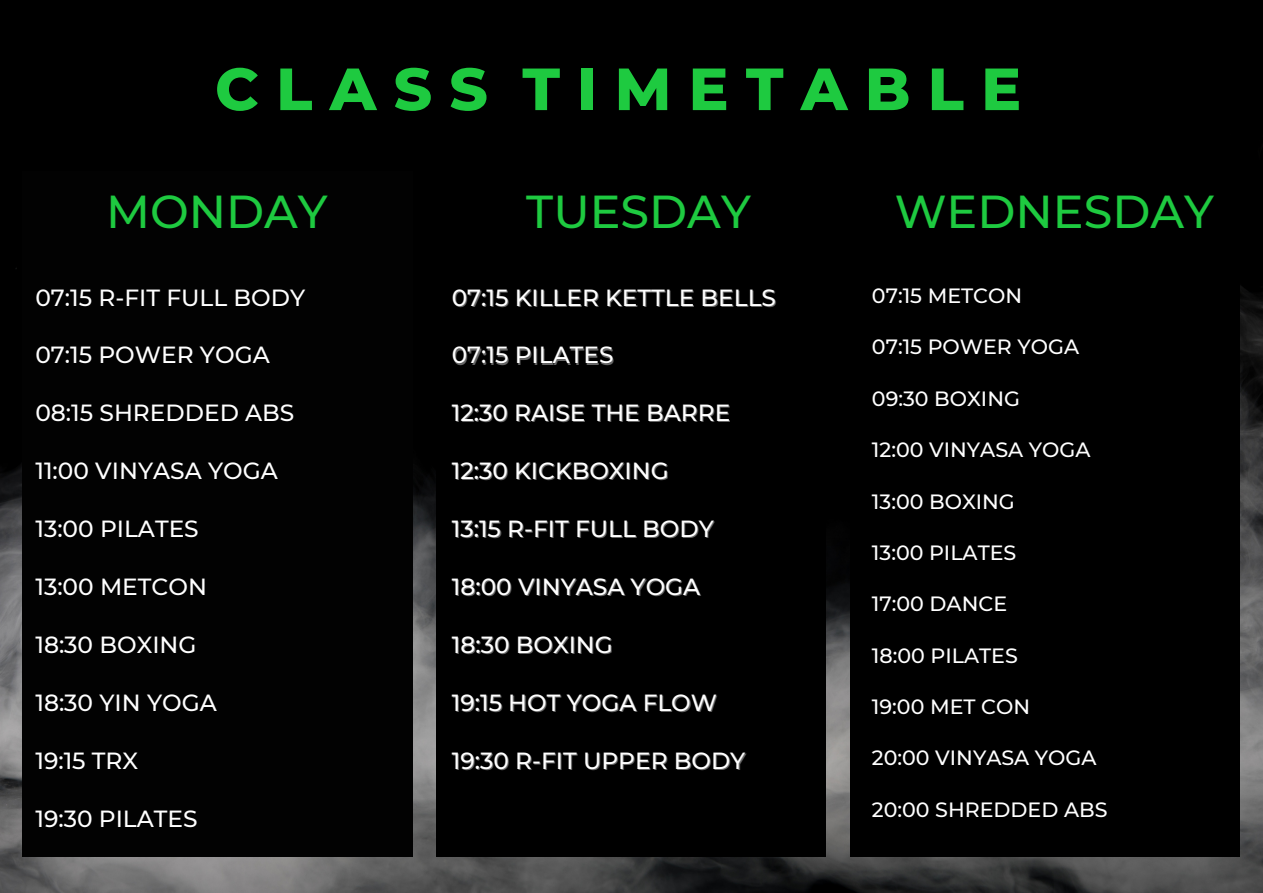
<style>
.page{position:relative;width:1263px;height:893px;background:#fff}
.page>*{position:absolute;margin:0;border:0;box-sizing:border-box;transform-origin:0 0}
.t1{font:800 59.4px "Montserrat";letter-spacing:.29em;color:#1eca40}
.t2{font:500 46.05px "Montserrat";color:#1eca40}
.t3{font:500 23.33px "Montserrat";color:#fff}
.t4{font:500 20.62px "Montserrat";color:#fff}
</style>
<div class="page">
<img style="left:0;top:0;width:1263px;height:893px">
<div style="left:436px;top:171px;width:390px;height:685px;background:#000"></div>
<div style="left:22px;top:171px;width:391px;height:685px;background:#020202"></div>
<div style="left:850px;top:171px;width:390px;height:685px;background:#000"></div>
<p class="t1" style="left:215px;top:53px;width:807px">CLASS TIMETABLE</p>
<p class="t2" style="left:106px;top:184px;width:223px">MONDAY</p>
<p class="t2" style="left:526px;top:184px;width:226px">TUESDAY</p>
<p class="t2" style="left:895px;top:184px;width:321px">WEDNESDAY</p>
<p class="t3" style="left:35px;top:283px;width:271px">07:15 R-FIT FULL BODY</p>
<p class="t3" style="left:35px;top:341px;width:236px">07:15 POWER YOGA</p>
<p class="t3" style="left:35px;top:399px;width:261px">08:15 SHREDDED ABS</p>
<p class="t3" style="left:35px;top:457px;width:244px">11:00 VINYASA YOGA</p>
<p class="t3" style="left:35px;top:515px;width:165px">13:00 PILATES</p>
<p class="t3" style="left:35px;top:573px;width:173px">13:00 METCON</p>
<p class="t3" style="left:35px;top:630px;width:163px">18:30 BOXING</p>
<p class="t3" style="left:35px;top:688px;width:183px">18:30 YIN YOGA</p>
<p class="t3" style="left:35px;top:746px;width:104px">19:15 TRX</p>
<p class="t3" style="left:35px;top:804px;width:164px">19:30 PILATES</p>
<p class="t3" style="left:452px;top:283px;width:326px">07:15 KILLER KETTLE BELLS</p>
<p class="t3" style="left:452px;top:341px;width:163px">07:15 PILATES</p>
<p class="t3" style="left:452px;top:399px;width:280px">12:30 RAISE THE BARRE</p>
<p class="t3" style="left:452px;top:457px;width:218px">12:30 KICKBOXING</p>
<p class="t3" style="left:452px;top:515px;width:263px">13:15 R-FIT FULL BODY</p>
<p class="t3" style="left:452px;top:573px;width:250px">18:00 VINYASA YOGA</p>
<p class="t3" style="left:452px;top:630px;width:163px">18:30 BOXING</p>
<p class="t3" style="left:452px;top:688px;width:267px">19:15 HOT YOGA FLOW</p>
<p class="t3" style="left:452px;top:746px;width:295px">19:30 R-FIT UPPER BODY</p>
<p class="t4" style="left:872px;top:283px;width:152px">07:15 METCON</p>
<p class="t4" style="left:872px;top:334px;width:209px">07:15 POWER YOGA</p>
<p class="t4" style="left:872px;top:386px;width:150px">09:30 BOXING</p>
<p class="t4" style="left:872px;top:437px;width:220px">12:00 VINYASA YOGA</p>
<p class="t4" style="left:872px;top:488px;width:144px">13:00 BOXING</p>
<p class="t4" style="left:872px;top:540px;width:146px">13:00 PILATES</p>
<p class="t4" style="left:872px;top:591px;width:137px">17:00 DANCE</p>
<p class="t4" style="left:872px;top:643px;width:147px">18:00 PILATES</p>
<p class="t4" style="left:872px;top:694px;width:160px">19:00 MET CON</p>
<p class="t4" style="left:872px;top:745px;width:226px">20:00 VINYASA YOGA</p>
<p class="t4" style="left:872px;top:797px;width:237px">20:00 SHREDDED ABS</p>
</div>
